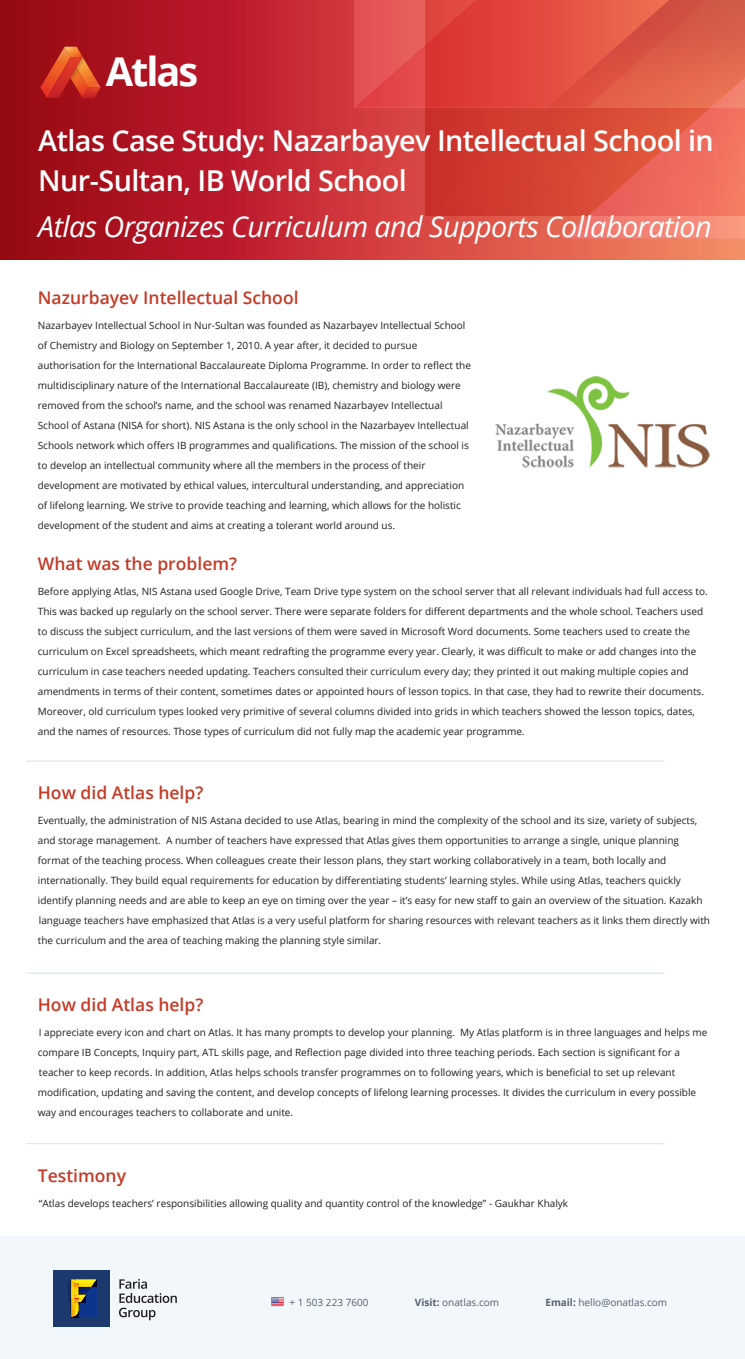
<style>
.page{position:relative;width:745px;height:1359px;background:#fff}
.page>*{position:absolute;margin:0;border:0;box-sizing:border-box;transform-origin:0 0}
.t1{font:700 39.75px "Open Sans";letter-spacing:-.055em;color:#fff}
.t2{font:600 28.75px/40px "Open Sans";letter-spacing:-.02em;color:#fff}
.t3{font:italic 28.75px "Open Sans";letter-spacing:-.02em;color:#fff}
.t4{font:600 17.5px "Open Sans";color:#c33b27}
.t5{font:10px/20px "Open Sans";color:#211e1e}
.t6{font:10px "Open Sans";color:#5a606d}
.t7{font:10px "Open Sans";color:#57606b}
.s1{font-weight:700;color:#57606b}
</style>
<div class="page">
<div style="left:0;top:0;width:744px;height:260px;background:linear-gradient(to right,#9d0012,#fb8866)"></div>
<svg style="left:354px;top:0;width:71px;height:107px"></svg>
<svg style="left:425px;top:0;width:319px;height:216px"></svg>
<svg style="left:561px;top:2px;width:183px;height:237px"></svg>
<div style="left:0;top:1236px;width:744px;height:123px;background:#f2f7fb"></div>
<div style="left:53px;top:1270px;width:57px;height:57px;background:#1b396c"></div>
<svg style="left:67px;top:1279px;width:29px;height:38px"></svg>
<svg style="left:119px;top:1279px;width:58px;height:41px"></svg>
<svg style="left:272px;top:1297px;width:12px;height:10px"></svg>
<svg style="left:40px;top:47px;width:60px;height:51px"></svg>
<img style="left:495px;top:377px;width:214px;height:90px">
<hr style="left:26px;top:761px;width:638px;height:1px;background:#d9e9f6">
<hr style="left:26px;top:973px;width:638px;height:1px;background:#d9e9f6">
<hr style="left:26px;top:1143px;width:638px;height:1px;background:#d9e9f6">
<h1 class="t1" style="left:106px;top:44px;width:94px">Atlas</h1>
<h2 class="t2" style="left:38px;top:120px;width:676px">Atlas Case Study: Nazarbayev Intellectual School in<br>Nur-Sultan, IB World School</h2>
<h2 class="t3" style="left:38px;top:207px;width:674px">Atlas Organizes Curriculum and Supports Collaboration</h2>
<h3 class="t4" style="left:38px;top:286px;width:262px">Nazurbayev Intellectual School</h3>
<p class="t5" style="left:38px;top:316px;width:434px">Nazarbayev Intellectual School in Nur-Sultan was founded as Nazarbayev Intellectual School of Chemistry and Biology on September 1, 2010. A year after, it decided to pursue authorisation for the International Baccalaureate Diploma Programme. In order to reflect the multidisciplinary nature of the International Baccalaureate (IB), chemistry and biology were removed from the school’s name, and the school was renamed Nazarbayev Intellectual School of Astana (NISA for short). NIS Astana is the only school in the Nazarbayev Intellectual Schools network which offers IB programmes and qualifications. The mission of the school is to develop an intellectual community where all the members in the process of their development are motivated by ethical values, intercultural understanding, and appreciation of lifelong learning. We strive to provide teaching and learning, which allows for the holistic development of the student and aims at creating a tolerant world around us.</p>
<h3 class="t4" style="left:38px;top:552px;width:201px">What was the problem?</h3>
<p class="t5" style="left:38px;top:581px;width:671px">Before applying Atlas, NIS Astana used Google Drive, Team Drive type system on the school server that all relevant individuals had full access to.<br>This was backed up regularly on the school server. There were separate folders for different departments and the whole school. Teachers used to discuss the subject curriculum, and the last versions of them were saved in Microsoft Word documents. Some teachers used to create the curriculum on Excel spreadsheets, which meant redrafting the programme every year. Clearly, it was difficult to make or add changes into the curriculum in case teachers needed updating. Teachers consulted their curriculum every day; they printed it out making multiple copies and amendments in terms of their content, sometimes dates or appointed hours of lesson topics. In that case, they had to rewrite their documents.<br>Moreover, old curriculum types looked very primitive of several columns divided into grids in which teachers showed the lesson topics, dates, and the names of resources. Those types of curriculum did not fully map the academic year programme.</p>
<h3 class="t4" style="left:38px;top:781px;width:167px">How did Atlas help?</h3>
<p class="t5" style="left:38px;top:810px;width:673px">Eventually, the administration of NIS Astana decided to use Atlas, bearing in mind the complexity of the school and its size, variety of subjects, and storage management. A number of teachers have expressed that Atlas gives them opportunities to arrange a single, unique planning format of the teaching process. When colleagues create their lesson plans, they start working collaboratively in a team, both locally and internationally. They build equal requirements for education by differentiating students’ learning styles. While using Atlas, teachers quickly identify planning needs and are able to keep an eye on timing over the year – it’s easy for new staff to gain an overview of the situation. Kazakh language teachers have emphasized that Atlas is a very useful platform for sharing resources with relevant teachers as it links them directly with the curriculum and the area of teaching making the planning style similar.</p>
<h3 class="t4" style="left:38px;top:993px;width:167px">How did Atlas help?</h3>
<p class="t5" style="left:38px;top:1022px;width:670px">I appreciate every icon and chart on Atlas. It has many prompts to develop your planning. My Atlas platform is in three languages and helps me compare IB Concepts, Inquiry part, ATL skills page, and Reflection page divided into three teaching periods. Each section is significant for a teacher to keep records. In addition, Atlas helps schools transfer programmes on to following years, which is beneficial to set up relevant modification, updating and saving the content, and develop concepts of lifelong learning processes. It divides the curriculum in every possible way and encourages teachers to collaborate and unite.</p>
<h3 class="t4" style="left:38px;top:1163px;width:90px">Testimony</h3>
<p class="t5" style="left:39px;top:1193px;width:530px">“Atlas develops teachers’ responsibilities allowing quality and quantity control of the knowledge” - Gaukhar Khalyk</p>
<p class="t7" style="left:289px;top:1295px;width:81px">+ 1 503 223 7600</p>
<p class="t6" style="left:414px;top:1295px;width:86px"><span class="s1">Visit:</span> onatlas.com</p>
<p class="t6" style="left:545px;top:1295px;width:123px"><span class="s1">Email:</span> hello@onatlas.com</p>
</div>
